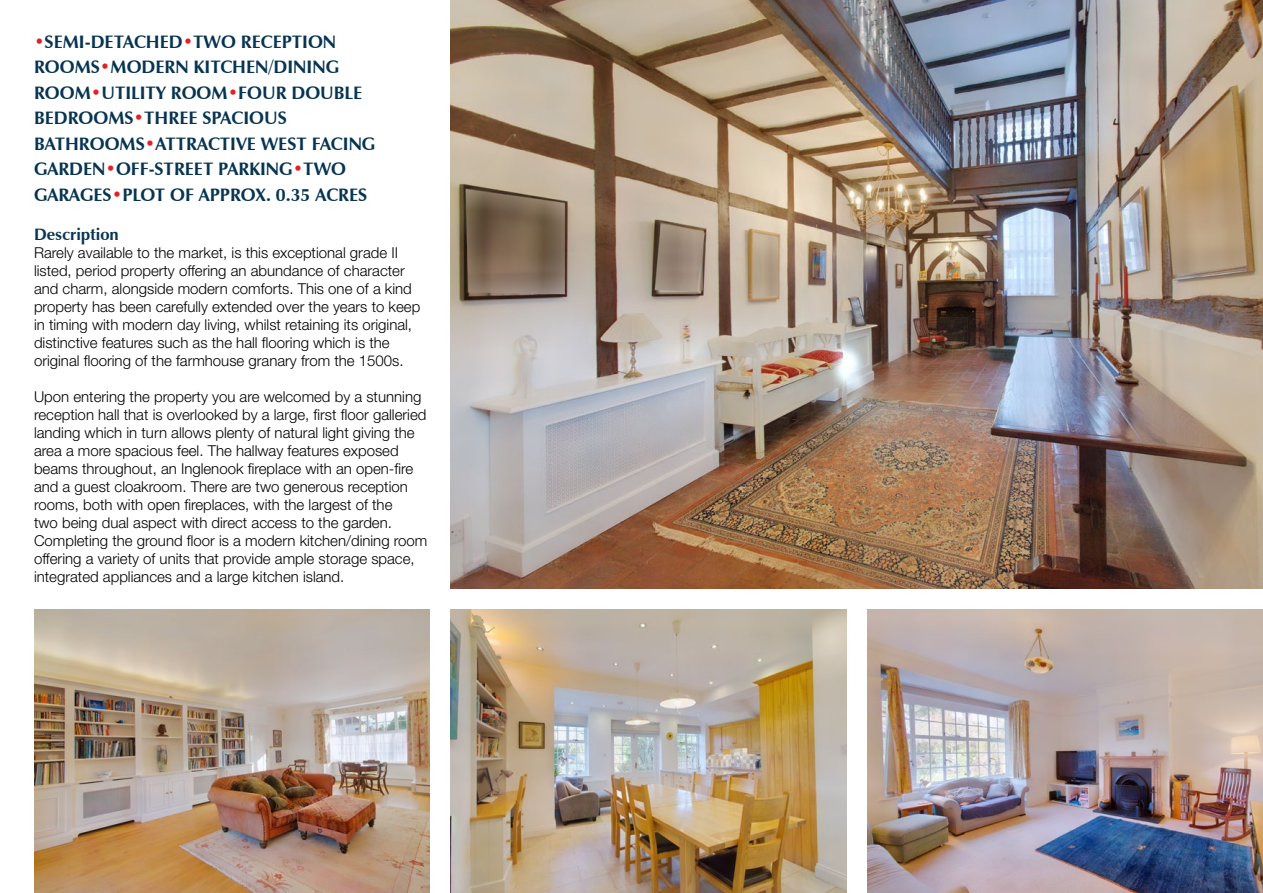
<style>
.page{position:relative;width:1263px;height:893px;background:#fff}
.page>*{position:absolute;margin:0;border:0;box-sizing:border-box;transform-origin:0 0}
.t1{font:700 18px/25.5px "Zapf Humanist 601 BT";color:#063451}
.t2{font:700 16.5px "Zapf Humanist 601 BT";color:#063451}
.t3{font:300 15px/18px "Helvetica Neue LT Std";color:#000}
.s1{color:#e22126}
</style>
<div class="page">
<img style="left:867px;top:609px;width:396px;height:284px">
<img style="left:451px;top:609px;width:395px;height:284px">
<img style="left:34px;top:609px;width:395px;height:284px">
<img style="left:451px;top:0;width:812px;height:588px">
<p class="t1" style="left:34px;top:29px;width:343px"><span class="s1">•</span>SEMI-DETACHED<span class="s1">•</span>TWO RECEPTION<br>ROOMS<span class="s1">•</span>MODERN KITCHEN/DINING<br>ROOM<span class="s1">•</span>UTILITY ROOM<span class="s1">•</span>FOUR DOUBLE<br>BEDROOMS<span class="s1">•</span>THREE SPACIOUS<br>BATHROOMS<span class="s1">•</span>ATTRACTIVE WEST FACING<br>GARDEN<span class="s1">•</span>OFF-STREET PARKING<span class="s1">•</span>TWO<br>GARAGES<span class="s1">•</span>PLOT OF APPROX. 0.35 ACRES</p>
<p class="t2" style="left:34px;top:224px;width:86px">Description</p>
<p class="t3" style="left:34px;top:244px;width:388px">Rarely available to the market, is this exceptional grade II listed, period property offering an abundance of character and charm, alongside modern comforts. This one of a kind property has been carefully extended over the years to keep in timing with modern day living, whilst retaining its original, distinctive features such as the hall flooring which is the original flooring of the farmhouse granary from the 1500s.</p>
<p class="t3" style="left:34px;top:388px;width:395px">Upon entering the property you are welcomed by a stunning reception hall that is overlooked by a large, first floor galleried landing which in turn allows plenty of natural light giving the area a more spacious feel. The hallway features exposed beams throughout, an Inglenook fireplace with an open-fire and a guest cloakroom. There are two generous reception rooms, both with open fireplaces, with the largest of the<br>two being dual aspect with direct access to the garden.<br>Completing the ground floor is a modern kitchen/dining room offering a variety of units that provide ample storage space, integrated appliances and a large kitchen island.</p>
</div>
